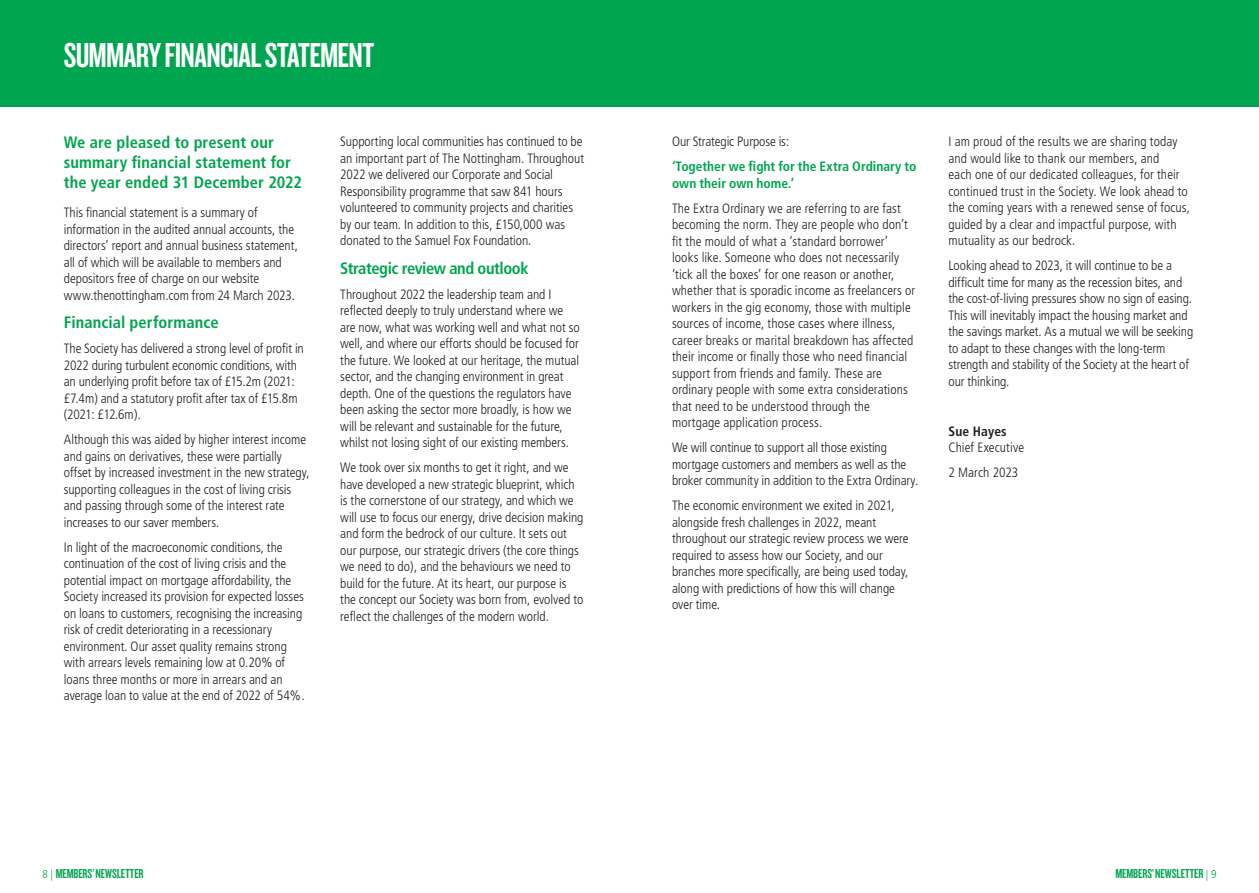
<style>
.page{position:relative;width:1259px;height:893px;background:#fff}
.page>*{position:absolute;margin:0;border:0;box-sizing:border-box;transform-origin:0 0}
.NBS_Main_Heading{font:36px "Knockout 48 Featherweight";letter-spacing:-.02em;color:#fff}
.Sub_Head_NEW{font:700 condensed 16.5px/19.8px "Frutiger";letter-spacing:.005em;color:#00a54f}
.Sub_Head_NEW-2{font:700 condensed 16.5px "Frutiger";letter-spacing:-.025em;color:#00a54f}
.NBS_Body_Copy{font:300 condensed 13.5px/16.5px "Frutiger";letter-spacing:-.005em;color:#231f20}
.NBS_Body_Copy-2{font:700 condensed 13.5px/16.5px "Frutiger";color:#00a54f}
.t1{font:13.5px "Knockout 48 Featherweight";letter-spacing:-.005em;color:#00a54f}
.s1{font-weight:700}
.s2{font-family:"Frutiger";font-weight:300;font-stretch:condensed;font-size:11.25px}
</style>
<div class="page">
<div style="left:0;top:0;width:629px;height:106px;background:#00a54f"></div>
<div style="left:629px;top:0;width:630px;height:106px;background:#00a54f"></div>
<p class="NBS_Main_Heading" style="left:64px;top:33px;width:312px">SUMMARY FINANCIAL STATEMENT</p>
<p class="Sub_Head_NEW" style="left:64px;top:133px;width:240px">We are pleased to present our summary financial statement for the year ended 31 December 2022</p>
<p class="NBS_Body_Copy" style="left:64px;top:205px;width:236px">This financial statement is a summary of information in the audited annual accounts, the directors’ report and annual business statement, all of which will be available to members and depositors free of charge on our website www.thenottingham.com from 24 March 2023.</p>
<p class="Sub_Head_NEW" style="left:64px;top:313px;width:156px">Financial performance</p>
<p class="NBS_Body_Copy" style="left:64px;top:340px;width:241px">The Society has delivered a strong level of profit in 2022 during turbulent economic conditions, with an underlying profit before tax of £15.2m (2021: £7.4m) and a statutory profit after tax of £15.8m (2021: £12.6m).</p>
<p class="NBS_Body_Copy" style="left:64px;top:431px;width:247px">Although this was aided by higher interest income and gains on derivatives, these were partially offset by increased investment in the new strategy, supporting colleagues in the cost of living crisis and passing through some of the interest rate increases to our saver members.</p>
<p class="NBS_Body_Copy" style="left:64px;top:539px;width:242px">In light of the macroeconomic conditions, the continuation of the cost of living crisis and the potential impact on mortgage affordability, the Society increased its provision for expected losses on loans to customers, recognising the increasing risk of credit deteriorating in a recessionary environment. Our asset quality remains strong with arrears levels remaining low at 0.20% of loans three months or more in arrears and an average loan to value at the end of 2022 of 54%.</p>
<p class="NBS_Body_Copy" style="left:340px;top:133px;width:245px">Supporting local communities has continued to be an important part of The Nottingham. Throughout 2022 we delivered our Corporate and Social Responsibility programme that saw 841 hours volunteered to community projects and charities by our team. In addition to this, £150,000 was donated to the Samuel Fox Foundation.</p>
<p class="Sub_Head_NEW-2" style="left:340px;top:258px;width:190px">Strategic review and outlook</p>
<p class="NBS_Body_Copy" style="left:340px;top:286px;width:241px">Throughout 2022 the leadership team and I reflected deeply to truly understand where we are now, what was working well and what not so well, and where our efforts should be focused for the future. We looked at our heritage, the mutual sector, and the changing environment in great depth. One of the questions the regulators have been asking the sector more broadly, is how we will be relevant and sustainable for the future, whilst not losing sight of our existing members.</p>
<p class="NBS_Body_Copy" style="left:340px;top:459px;width:245px">We took over six months to get it right, and we have developed a new strategic blueprint, which is the cornerstone of our strategy, and which we will use to focus our energy, drive decision making and form the bedrock of our culture. It sets out our purpose, our strategic drivers (the core things we need to do), and the behaviours we need to build for the future. At its heart, our purpose is the concept our Society was born from, evolved to reflect the challenges of the modern world.</p>
<p class="NBS_Body_Copy" style="left:672px;top:133px;width:119px">Our Strategic Purpose is:</p>
<p class="NBS_Body_Copy-2" style="left:672px;top:158px;width:246px">‘Together we fight for the Extra Ordinary to own their own home.’</p>
<p class="NBS_Body_Copy" style="left:672px;top:200px;width:245px">The Extra Ordinary we are referring to are fast becoming the norm. They are people who don’t fit the mould of what a ‘standard borrower’ looks like. Someone who does not necessarily ‘tick all the boxes’ for one reason or another, whether that is sporadic income as freelancers or workers in the gig economy, those with multiple sources of income, those cases where illness, career breaks or marital breakdown has affected their income or finally those who need financial support from friends and family. These are ordinary people with some extra considerations that need to be understood through the mortgage application process.</p>
<p class="NBS_Body_Copy" style="left:672px;top:439px;width:248px">We will continue to support all those existing mortgage customers and members as well as the broker community in addition to the Extra Ordinary.</p>
<p class="NBS_Body_Copy" style="left:672px;top:497px;width:238px">The economic environment we exited in 2021, alongside fresh challenges in 2022, meant throughout our strategic review process we were required to assess how our Society, and our branches more specifically, are being used today, along with predictions of how this will change over time.</p>
<p class="NBS_Body_Copy" style="left:948px;top:133px;width:243px">I am proud of the results we are sharing today and would like to thank our members, and<br>each one of our dedicated colleagues, for their continued trust in the Society. We look ahead to the coming years with a renewed sense of focus, guided by a clear and impactful purpose, with mutuality as our bedrock.</p>
<p class="NBS_Body_Copy" style="left:948px;top:257px;width:246px">Looking ahead to 2023, it will continue to be a difficult time for many as the recession bites, and the cost-of-living pressures show no sign of easing.<br>This will inevitably impact the housing market and the savings market. As a mutual we will be seeking to adapt to these changes with the long-term strength and stability of the Society at the heart of our thinking.</p>
<p class="NBS_Body_Copy" style="left:948px;top:423px;width:77px"><span class="s1">Sue Hayes<br></span>Chief Executive</p>
<p class="NBS_Body_Copy" style="left:948px;top:464px;width:71px">2 March 2023</p>
<p class="t1" style="left:43px;top:865px;width:103px"><span class="s2">8 |</span> MEMBERS’ NEWSLETTER</p>
<p class="t1" style="left:1115px;top:865px;width:102px">MEMBERS’ NEWSLETTER <span class="s2">| 9</span></p>
</div>
